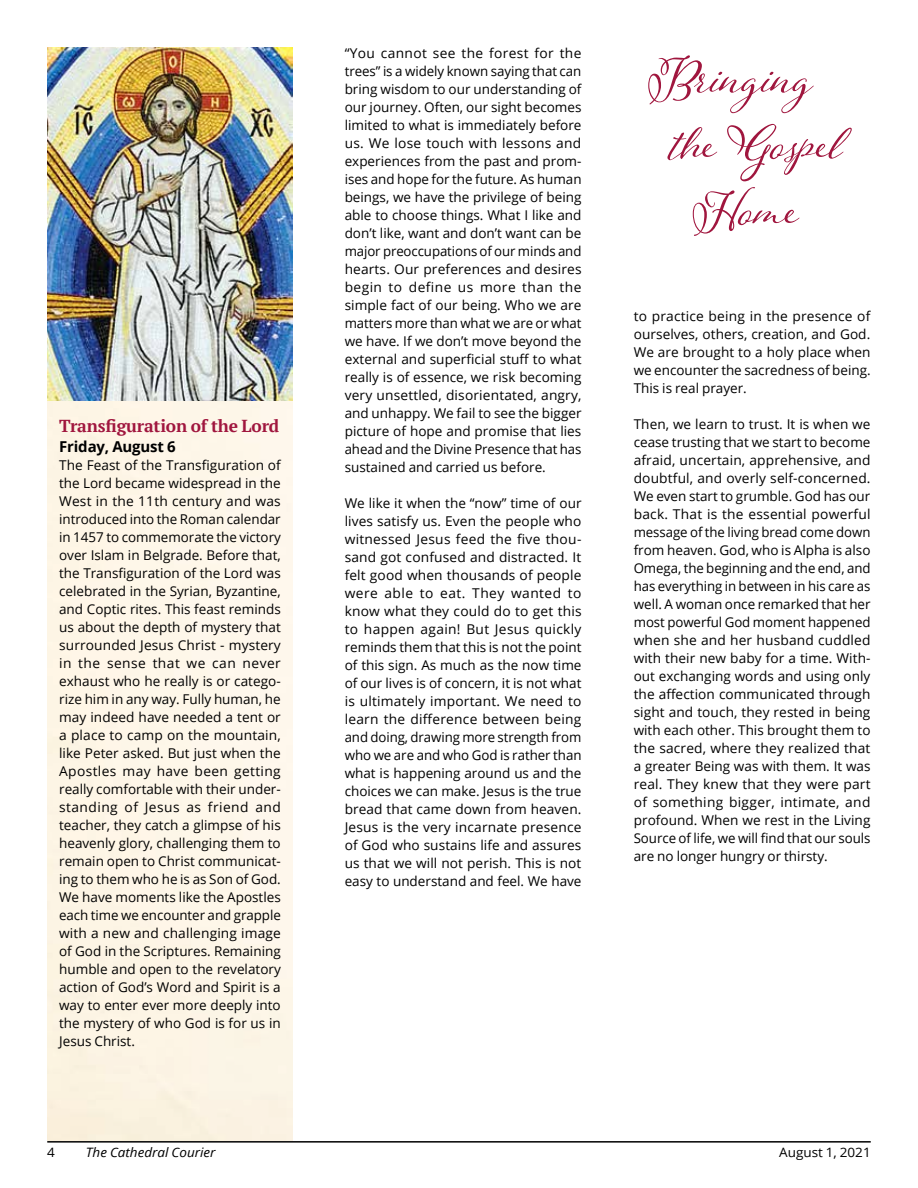
<style>
.page{position:relative;width:918px;height:1188px;background:#fff}
.page>*{position:absolute;margin:0;border:0;box-sizing:border-box;transform-origin:0 0}
.t1{font:60.9px/66px "Adorn S Pomander";color:#a0163e;text-align:center}
.t2{font:700 17.4px "PT Serif";letter-spacing:-.01em;color:#a0163e}
.t3{font:700 15px "Open Sans";letter-spacing:-.01em;color:#000}
.t4{font:13.5px/18px "Open Sans";color:#000;text-align:justify}
.t5{font:italic 12.9px "Open Sans";color:#000;scale:1.04 1}
.t6{font:12.9px "Open Sans";color:#000;scale:1.04 1}
</style>
<div class="page">
<hr style="left:47px;top:1141px;width:824px;height:2px;background:#000">
<img style="left:47px;top:47px;width:246px;height:354px">
<p class="t2" style="left:59px;top:415px;width:222px">Transfiguration of the Lord</p>
<p class="t3" style="left:59px;top:436px;width:118px">Friday, August 6</p>
<p class="t4" style="left:59px;top:456px;width:223px">The Feast of the Transfiguration of the Lord became widespread in the West in the 11th century and was introduced into the Roman calendar in 1457 to commemorate the victory over Islam in Belgrade. Before that, the Transfiguration of the Lord was celebrated in the Syrian, Byzantine, and Coptic rites. This feast reminds us about the depth of mystery that surrounded Jesus Christ - mystery in the sense that we can never exhaust who he really is or catego&shy;rize him in any way. Fully human, he may indeed have needed a tent or a place to camp on the mountain, like Peter asked. But just when the Apostles may have been getting really comfortable with their under&shy;standing of Jesus as friend and teacher, they catch a glimpse of his heavenly glory, challenging them to remain open to Christ communicat&shy;ing to them who he is as Son of God.<br>We have moments like the Apostles each time we encounter and grapple with a new and challenging image of God in the Scriptures. Remaining humble and open to the revelatory action of God’s Word and Spirit is a way to enter ever more deeply into the mystery of who God is for us in Jesus Christ.</p>
<p class="t4" style="left:345px;top:43px;width:238px">“You cannot see the forest for the trees” is a widely known saying that can bring wisdom to our understanding of our journey. Often, our sight becomes limited to what is immediately before us. We lose touch with lessons and experiences from the past and prom&shy;ises and hope for the future. As human beings, we have the privilege of being able to choose things. What I like and don’t like, want and don’t want can be major preoccupations of our minds and hearts. Our preferences and desires begin to define us more than the simple fact of our being. Who we are matters more than what we are or what we have. If we don’t move beyond the external and superficial stuff to what really is of essence, we risk becoming very unsettled, disorientated, angry, and unhappy. We fail to see the bigger picture of hope and promise that lies ahead and the Divine Presence that has sustained and carried us before.</p>
<p class="t4" style="left:345px;top:493px;width:238px">We like it when the “now” time of our lives satisfy us. Even the people who witnessed Jesus feed the five thou&shy;sand got confused and distracted. It felt good when thousands of people were able to eat. They wanted to know what they could do to get this to happen again! But Jesus quickly reminds them that this is not the point of this sign. As much as the now time of our lives is of concern, it is not what is ultimately important. We need to learn the difference between being and doing, drawing more strength from who we are and who God is rather than what is happening around us and the choices we can make. Jesus is the true bread that came down from heaven.<br>Jesus is the very incarnate presence of God who sustains life and assures us that we will not perish. This is not easy to understand and feel. We have</p>
<h1 class="t1" style="left:648px;top:37px;width:196px">Bringing the Gospel<br>Home</h1>
<p class="t4" style="left:634px;top:307px;width:238px">to practice being in the presence of ourselves, others, creation, and God.<br>We are brought to a holy place when we encounter the sacredness of being.<br>This is real prayer.</p>
<p class="t4" style="left:634px;top:415px;width:238px">Then, we learn to trust. It is when we cease trusting that we start to become afraid, uncertain, apprehensive, and doubtful, and overly self-concerned.<br>We even start to grumble. God has our back. That is the essential powerful message of the living bread come down from heaven. God, who is Alpha is also Omega, the beginning and the end, and has everything in between in his care as well. A woman once remarked that her most powerful God moment happened when she and her husband cuddled with their new baby for a time. With&shy;out exchanging words and using only the affection communicated through sight and touch, they rested in being with each other. This brought them to the sacred, where they realized that a greater Being was with them. It was real. They knew that they were part of something bigger, intimate, and profound. When we rest in the Living Source of life, we will find that our souls are no longer hungry or thirsty.</p>
<p class="t6" style="left:47px;top:1143px;width:9px">4</p>
<p class="t5" style="left:86px;top:1143px;width:126px">The Cathedral Courier</p>
<p class="t6" style="left:779px;top:1143px;width:90px">August 1, 2021</p>
</div>
